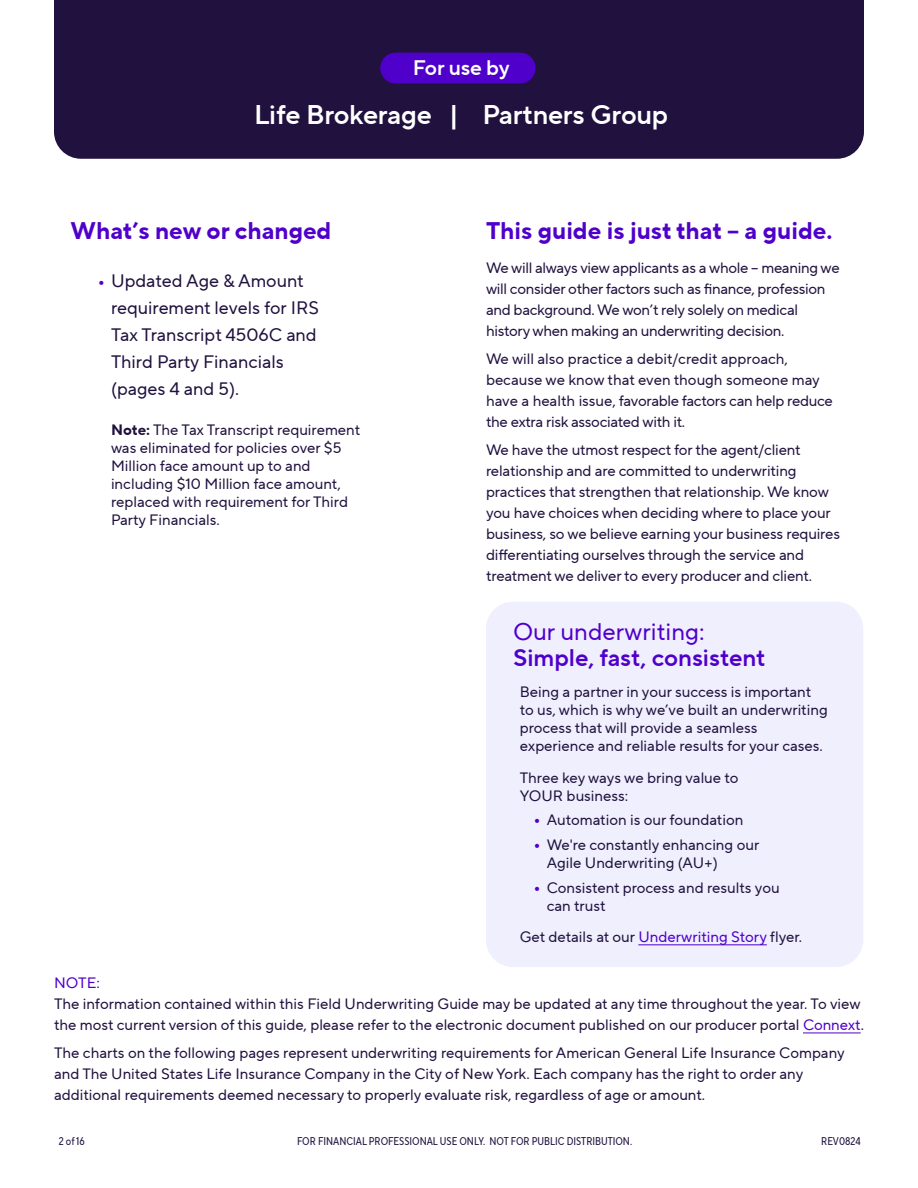
<style>
.page{position:relative;width:918px;height:1188px;background:#fff}
.page>*{position:absolute;margin:0;border:0;box-sizing:border-box;transform-origin:0 0}
.t1{font:27px "TT Norms Pro Dm Bd";letter-spacing:-.01em;color:#fff}
.t2{font:700 24px "TT Norms Pro";color:#4f00ca}
.t3{font:24px/25.5px "TT Norms Pro Dm Bd";color:#4f00ca}
.t4{font:21px "TT Norms Pro Dm Bd";letter-spacing:-.01em;color:#fff}
.t5{font:18px/27px "TT Norms Pro";color:#20113e}
.t6{font:15px/21px "TT Norms Pro";color:#20113e}
.t7{font:15px/21px "TT Norms Pro";letter-spacing:-.02em;color:#20113e}
.t8{font:15px "TT Norms Pro";color:#4f00ca}
.t9{font:11.25px "TT Norms Pro Cond";color:#20113e}
.s1{font-weight:700;font-size:16.5px;color:#4f00ca}
.s2{font-weight:700}
.s3{font-family:"TT Norms Pro"}
.s4{color:#4f00ca}
</style>
<div class="page">
<div style="left:486px;top:602px;width:377px;height:365px;background:#efeffd;border-radius:27px"></div>
<div style="left:54px;top:0;width:810px;height:159px;background:#20113e"></div>
<hr style="left:803px;top:1032px;width:58px;height:1px;background:#4f00ca">
<div style="left:380px;top:53px;width:156px;height:31px;background:#4f00ca;border-radius:15px"></div>
<hr style="left:638px;top:944px;width:129px;height:1px;background:#4f00ca">
<p class="t4" style="left:413px;top:53px;width:98px">For use by</p>
<p class="t1" style="left:254px;top:95px;width:179px">Life Brokerage</p>
<p class="t1" style="left:482px;top:95px;width:187px">Partners Group</p>
<h1 class="t1" style="left:449px;top:95px;width:11px">|</h1>
<h2 class="t2" style="left:70px;top:213px;width:262px">What’s new or changed</h2>
<p class="t5" style="left:111px;top:267px;width:209px;text-indent:-14px"><span class="s1">•</span> Updated Age &amp; Amount requirement levels for IRS<br>Tax Transcript 4506C and<br>Third Party Financials (pages 4 and 5).</p>
<p class="t6" style="left:111px;top:421px;width:251px;line-height:18px"><span class="s2">Note:</span> The Tax Transcript requirement was eliminated for policies over $5<br>Million face amount up to and including $10 Million face amount, replaced with requirement for Third<br>Party Financials.</p>
<h2 class="t2" style="left:486px;top:213px;width:348px">This guide is just that – a guide.</h2>
<p class="t7" style="left:486px;top:257px;width:355px">We will always view applicants as a whole – meaning we will consider other factors such as finance, profession and background. We won’t rely solely on medical history when making an underwriting decision.</p>
<p class="t6" style="left:486px;top:348px;width:348px">We will also practice a debit/credit approach, because we know that even though someone may have a health issue, favorable factors can help reduce the extra risk associated with it.</p>
<p class="t6" style="left:486px;top:439px;width:356px">We have the utmost respect for the agent/client relationship and are committed to underwriting practices that strengthen that relationship. We know you have choices when deciding where to place your business, so we believe earning your business requires differentiating ourselves through the service and treatment we deliver to every producer and client.</p>
<p class="t3" style="left:513px;top:619px;width:254px"><span class="s3">Our underwriting:<br></span>Simple, fast, consistent</p>
<p class="t6" style="left:520px;top:683px;width:310px;line-height:18px">Being a partner in your success is important to us, which is why we’ve built an underwriting process that will provide a seamless experience and reliable results for your cases.</p>
<p class="t6" style="left:520px;top:768px;width:220px;line-height:18px">Three key ways we bring value to<br>YOUR business:</p>
<p class="t6" style="left:533px;top:809px;width:212px"><span class="s1">•</span> Automation is our foundation</p>
<p class="t6" style="left:547px;top:836px;width:214px;line-height:18px;text-indent:-14px"><span class="s1">•</span> We're constantly enhancing our<br>Agile Underwriting (AU+)</p>
<p class="t6" style="left:547px;top:878px;width:234px;line-height:18px;text-indent:-14px"><span class="s1">•</span> Consistent process and results you can trust</p>
<p class="t6" style="left:520px;top:926px;width:284px">Get details at our <span class="s4">Underwriting Story</span> flyer.</p>
<p class="t8" style="left:54px;top:972px;width:47px">NOTE:</p>
<p class="t6" style="left:54px;top:994px;width:812px">The information contained within this Field Underwriting Guide may be updated at any time throughout the year. To view the most current version of this guide, please refer to the electronic document published on our producer portal <span class="s4">Connext</span>.</p>
<p class="t6" style="left:54px;top:1042px;width:792px">The charts on the following pages represent underwriting requirements for American General Life Insurance Company and The United States Life Insurance Company in the City of New York. Each company has the right to order any additional requirements deemed necessary to properly evaluate risk, regardless of age or amount.</p>
<p class="t9" style="left:297px;top:1133px;width:337px">FOR FINANCIAL PROFESSIONAL USE ONLY. NOT FOR PUBLIC DISTRIBUTION.</p>
<p class="t9" style="left:821px;top:1133px;width:41px">REV0824</p>
<p class="t9" style="left:59px;top:1133px;width:28px">2 of 16</p>
</div>
